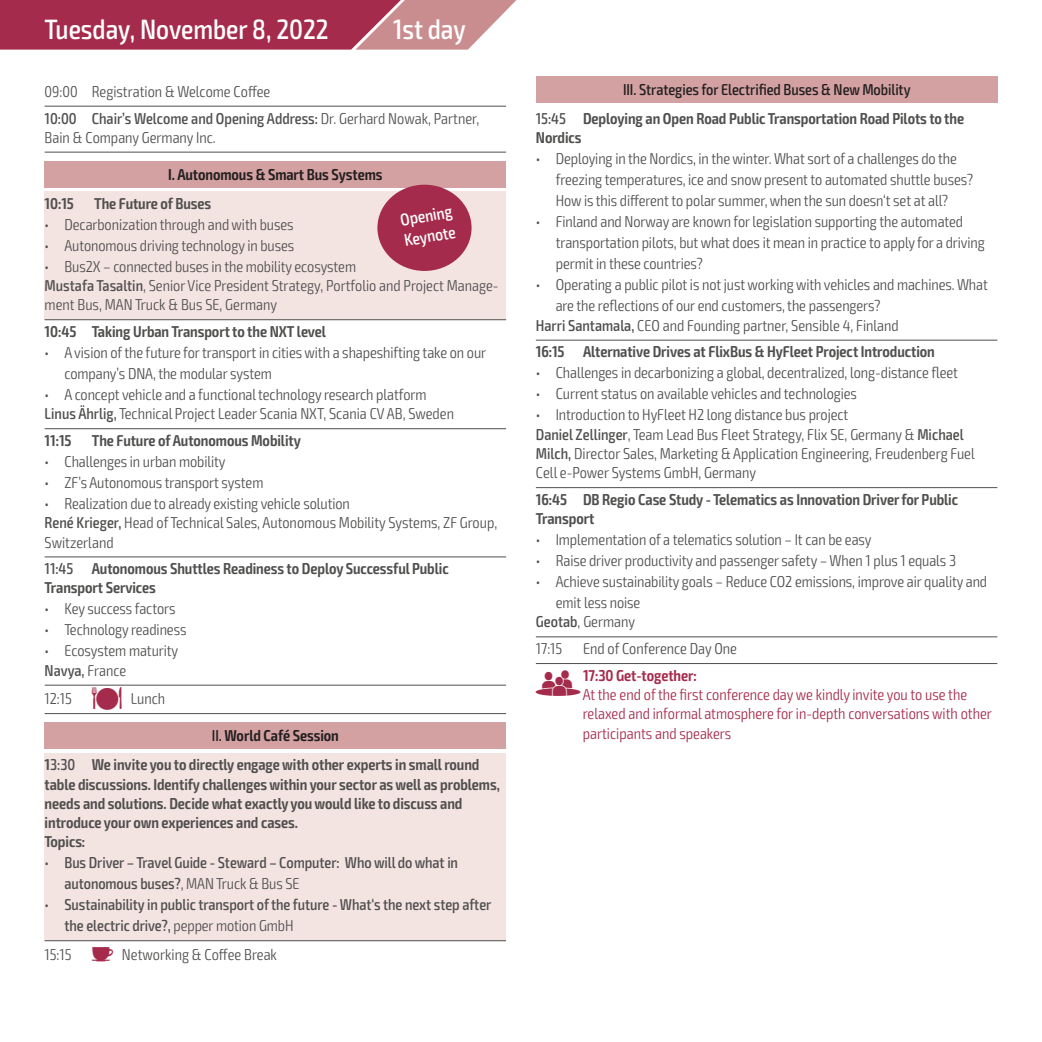
<style>
.page{position:relative;width:1042px;height:1042px;background:#fff}
.page>*{position:absolute;margin:0;border:0;box-sizing:border-box;transform-origin:0 0}
.t1{font:500 condensed 28px "Exo 2";color:#fff}
.t2{font:500 condensed 16.97px/20.8px "Exo 2";color:#fff}
.t3{font:300 condensed 15.75px/19.2px "Exo 2";letter-spacing:-.005em;color:#504f4e}
.t4{font:600 condensed 15.75px/19.2px "Exo 2";letter-spacing:-.005em;color:#504f4e}
.t5{font:500 condensed 15.75px/21px "Exo 2";letter-spacing:-.005em;color:#504f4e}
.t6{font:300 condensed 15.75px/19.2px "Exo 2";color:#a52b4c}
.t7{font:600 condensed 15.75px "Exo 2";letter-spacing:-.005em;color:#231f20}
.t8{font:600 condensed 15.75px "Exo 2";letter-spacing:-.005em;color:#a52b4c}
.t9{font:15.75px "VDI Iconset S4 A Regular";color:#a52b4c}
.s1{font-weight:500}
.s2{font-family:"VDI Iconset S4 A Regular";font-weight:400;font-stretch:normal;font-size:21px;color:#a52b4c}
.s3{font-weight:500;color:#231f20}
.s4{color:#231f20}
.s5{font-weight:300}
.s6{font-family:"VDI Iconset S4 A Regular";font-weight:400;font-stretch:normal;font-size:17.5px;color:#a52b4c}
</style>
<div class="page">
<hr style="left:45px;top:106px;width:461px;height:1px;background:#504f4e">
<hr style="left:45px;top:152px;width:461px;height:1px;background:#504f4e">
<div style="left:45px;top:161px;width:461px;height:27px;background:#d3a1a1"></div>
<div style="left:45px;top:192px;width:461px;height:26px;background:#f3e4e2"></div>
<div style="left:45px;top:213px;width:461px;height:26px;background:#f3e4e2"></div>
<div style="left:45px;top:234px;width:461px;height:26px;background:#f3e4e2"></div>
<div style="left:45px;top:255px;width:461px;height:26px;background:#f3e4e2"></div>
<div style="left:45px;top:274px;width:461px;height:45px;background:#f3e4e2"></div>
<hr style="left:45px;top:319px;width:461px;height:1px;background:#504f4e">
<hr style="left:45px;top:428px;width:461px;height:1px;background:#504f4e">
<hr style="left:45px;top:556px;width:461px;height:1px;background:#504f4e">
<hr style="left:45px;top:685px;width:461px;height:1px;background:#504f4e">
<hr style="left:45px;top:713px;width:461px;height:1px;background:#504f4e">
<div style="left:45px;top:722px;width:461px;height:27px;background:#d3a1a1"></div>
<div style="left:45px;top:753px;width:461px;height:103px;background:#f3e4e2"></div>
<div style="left:45px;top:851px;width:461px;height:47px;background:#f3e4e2"></div>
<div style="left:45px;top:893px;width:461px;height:47px;background:#f3e4e2"></div>
<hr style="left:45px;top:940px;width:461px;height:1px;background:#504f4e">
<div style="left:536px;top:77px;width:461px;height:26px;background:#d3a1a1"></div>
<hr style="left:536px;top:340px;width:461px;height:1px;background:#504f4e">
<hr style="left:536px;top:487px;width:461px;height:1px;background:#504f4e">
<hr style="left:536px;top:636px;width:461px;height:1px;background:#504f4e">
<hr style="left:536px;top:663px;width:461px;height:1px;background:#504f4e">
<svg style="left:1px;top:0;width:515px;height:50px;background:#b24d65"></svg>
<img style="left:0;top:0;width:1px;height:274px">
<div style="left:377px;top:185px;width:94px;height:86px;background:#a52b4c;border-radius:50%"></div>
<h1 class="t1" style="left:45px;top:13px;width:285px">Tuesday, November 8, 2022</h1>
<h1 class="t1" style="left:393px;top:13px;width:74px">1st day</h1>
<p class="t3" style="left:45px;top:78px;width:436px;line-height:26.8px">09:00 Registration &amp; Welcome Coffee<br><span class="s1">10:00 Chair’s Welcome and Opening Address:</span> Dr. Gerhard Nowak, Partner,</p>
<p class="t3" style="left:45px;top:128px;width:173px">Bain &amp; Company Germany Inc.</p>
<p class="t7" style="left:168px;top:165px;width:216px">I. Autonomous &amp; Smart Bus Systems</p>
<p class="t4" style="left:45px;top:194px;width:31px">10:15</p>
<p class="t4" style="left:94px;top:194px;width:119px">The Future of Buses</p>
<p class="t3" style="left:45px;top:215px;width:250px">• Decarbonization through and with buses</p>
<p class="t3" style="left:45px;top:236px;width:251px">• Autonomous driving technology in buses</p>
<p class="t3" style="left:45px;top:257px;width:455px">• Bus2X – connected buses in the mobility ecosystem<br><span class="s1">Mustafa Tasaltin</span>, Senior Vice President Strategy, Portfolio and Project Manage&shy;ment Bus, MAN Truck &amp; Bus SE, Germany</p>
<p class="t4" style="left:45px;top:322px;width:283px">10:45 Taking Urban Transport to the NXT level</p>
<p class="t3" style="left:64px;top:342px;width:423px;line-height:21px;text-indent:-20px">• A vision of the future for transport in cities with a shapeshifting take on our company’s DNA, the modular system</p>
<p class="t3" style="left:45px;top:385px;width:411px">• A concept vehicle and a functional technology research platform<br><span class="s1">Linus Ährlig,</span> Technical Project Leader Scania NXT, Scania CV AB, Sweden</p>
<p class="t4" style="left:45px;top:431px;width:28px">11:15</p>
<p class="t4" style="left:92px;top:431px;width:211px">The Future of Autonomous Mobility</p>
<p class="t3" style="left:45px;top:452px;width:182px">• Challenges in urban mobility</p>
<p class="t3" style="left:45px;top:473px;width:220px">• ZF’s Autonomous transport system</p>
<p class="t3" style="left:45px;top:494px;width:454px">• Realization due to already existing vehicle solution<br><span class="s1">René Krieger,</span> Head of Technical Sales, Autonomous Mobility Systems, ZF Group,<br>Switzerland</p>
<p class="t4" style="left:45px;top:559px;width:406px"><span class="s1">11:45</span> Autonomous Shuttles Readiness to Deploy Successful Public<br>Transport Services</p>
<p class="t3" style="left:45px;top:599px;width:132px">• Key success factors</p>
<p class="t3" style="left:45px;top:620px;width:143px">• Technology readiness</p>
<p class="t3" style="left:45px;top:641px;width:135px">• Ecosystem maturity<br><span class="s1">Navya,</span> France</p>
<p class="t3" style="left:45px;top:689px;width:122px">12:15 <span class="s2">M</span> Lunch</p>
<p class="t4" style="left:45px;top:721px;width:436px;line-height:29.2px;text-indent:167px"><span class="s3">II.</span> <span class="s4">World Café Session<br></span>1<span class="s1">3:30</span> We invite you to directly engage with other experts in small round</p>
<p class="t4" style="left:45px;top:775px;width:457px">table discussions. Identify challenges within your sector as well as problems, needs and solutions. Decide what exactly you would like to discuss and introduce your own experiences and cases.<br>Topics:</p>
<p class="t5" style="left:64px;top:852px;width:395px;text-indent:-20px"><span class="s5">•</span> Bus Driver – Travel Guide - Steward – Computer: Who will do what in autonomous buses?<span class="s5">, MAN Truck &amp; Bus SE</span></p>
<p class="t5" style="left:64px;top:894px;width:428px;text-indent:-20px"><span class="s5">•</span> Sustainability in public transport of the future - What‘s the next step after the electric drive?, <span class="s5">pepper motion GmbH</span></p>
<p class="t3" style="left:45px;top:945px;width:234px">15:15 <span class="s6">K</span> Networking &amp; Coffee Break</p>
<p class="t2" style="left:399px;top:210px;width:54px;rotate:-10deg">Opening<br>Keynote</p>
<p class="t4" style="left:536px;top:75px;width:430px;line-height:29.2px;text-indent:87px"><span class="s3">III. Strategies for Electrified Buses &amp; New Mobility<br></span><span class="s1">15:45</span> Deploying an Open Road Public Transportation Road Pilots to the</p>
<p class="t4" style="left:536px;top:129px;width:47px">Nordics</p>
<p class="t3" style="left:556px;top:149px;width:419px;line-height:21px;text-indent:-20px">• Deploying in the Nordics, in the winter. What sort of a challenges do the freezing temperatures, ice and snow present to automated shuttle buses?<br>How is this different to polar summer, when the sun doesn‘t set at all?</p>
<p class="t3" style="left:556px;top:212px;width:431px;line-height:21px;text-indent:-20px">• Finland and Norway are known for legislation supporting the automated transportation pilots, but what does it mean in practice to apply for a driving permit in these countries?</p>
<p class="t3" style="left:556px;top:275px;width:434px;line-height:21px;text-indent:-20px">• Operating a public pilot is not just working with vehicles and machines. What are the reflections of our end customers, the passengers?</p>
<p class="t4" style="left:536px;top:312px;width:400px;line-height:26.8px"><span class="s1">Harri Santamala,</span> <span class="s5">CEO and Founding partner, Sensible 4, Finland<br></span>16:15 Alternative Drives at FlixBus &amp; HyFleet Project Introduction</p>
<p class="t3" style="left:536px;top:364px;width:424px">• Challenges in decarbonizing a global, decentralized, long-distance fleet</p>
<p class="t3" style="left:536px;top:385px;width:323px">• Current status on available vehicles and technologies</p>
<p class="t3" style="left:536px;top:406px;width:440px">• Introduction to HyFleet H2 long distance bus project<br><span class="s1">Daniel Zellinger</span>, Team Lead Bus Fleet Strategy, Flix SE, Germany &amp; <span class="s1">Michael Milch,</span> Director Sales, Marketing &amp; Application Engineering, Freudenberg Fuel Cell e-Power Systems GmbH, Germany</p>
<p class="t4" style="left:536px;top:490px;width:424px">16:45 DB Regio Case Study - Telematics as Innovation Driver for Public<br>Transport</p>
<p class="t3" style="left:536px;top:530px;width:337px">• Implementation of a telematics solution – It can be easy</p>
<p class="t3" style="left:536px;top:551px;width:422px">• Raise driver productivity and passenger safety – When 1 plus 1 equals 3</p>
<p class="t3" style="left:556px;top:571px;width:433px;line-height:21px;text-indent:-20px">• Achieve sustainability goals – Reduce CO2 emissions, improve air quality and emit less noise</p>
<p class="t3" style="left:536px;top:609px;width:101px;line-height:26.8px"><span class="s1">Geotab</span>, Germany<br>17:15</p>
<p class="t3" style="left:583px;top:639px;width:155px">End of Conference Day One</p>
<p class="t9" style="left:536px;top:680px;width:47px">G</p>
<p class="t8" style="left:583px;top:666px;width:115px">17:30 Get-together:</p>
<p class="t6" style="left:583px;top:685px;width:410px">At the end of the first conference day we kindly invite you to use the relaxed and informal atmosphere for in-depth conversations with other participants and speakers</p>
</div>
